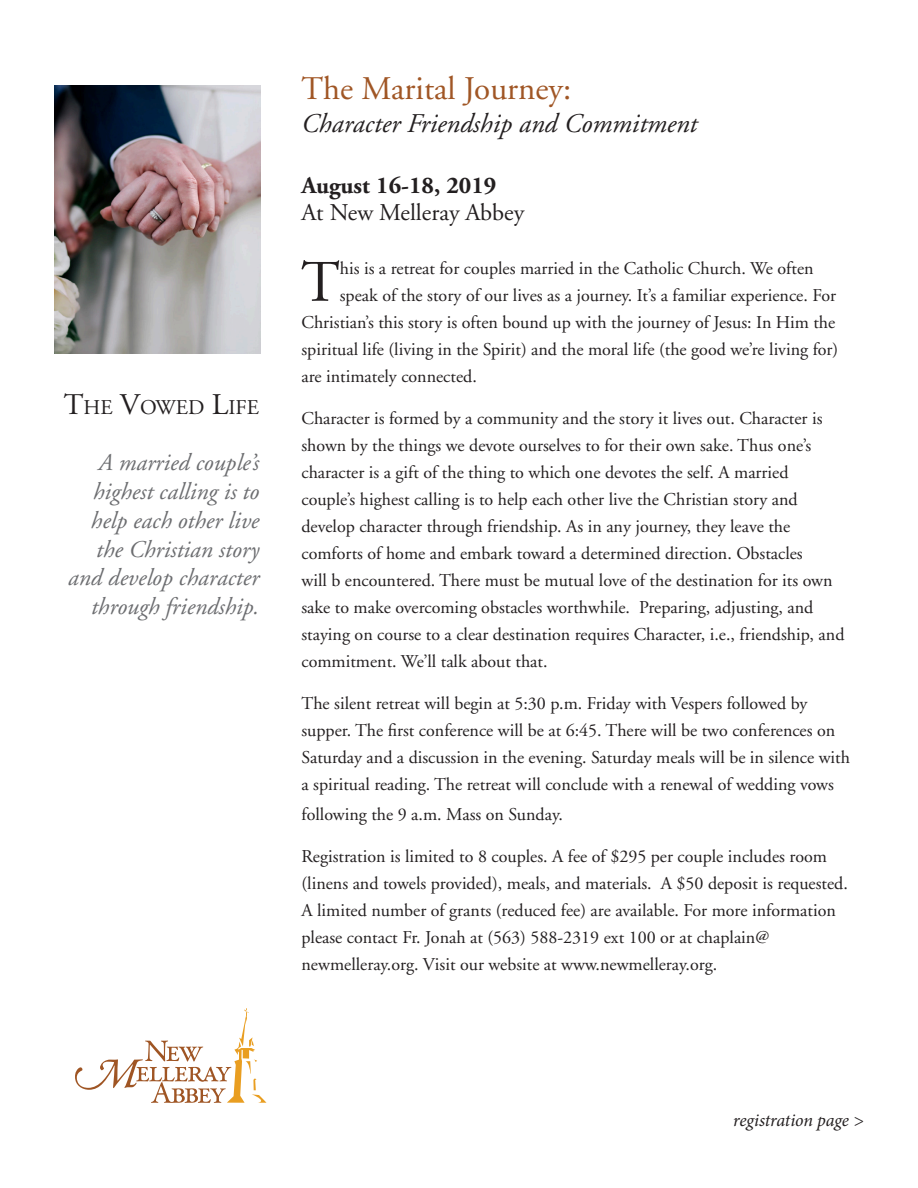
<style>
.page{position:relative;width:918px;height:1188px;background:#fff}
.page>*{position:absolute;margin:0;border:0;box-sizing:border-box;transform-origin:0 0}
.t1{font:58.65px "Adobe Garamond";color:#231f20}
.t2{font:33px "Adobe Garamond";color:#a05625}
.t3{font:italic 27px "Adobe Garamond";color:#231f20}
.t4{font:italic 24px/28.8px "Adobe Garamond";color:#6c6d70;text-align:right}
.t5{font:24px "Adobe Garamond";color:#231f20}
.t6{font:700 24px "Adobe Garamond";color:#231f20}
.t7{font:21px "Adobe Garamond";color:#231f20}
.t8{font:18px/27px "Adobe Garamond";color:#231f20}
.t9{font:italic 18px "Minion Pro";letter-spacing:-.01em;color:#231f20}
.s1{font-size:30px}
</style>
<div class="page">
<img style="left:54px;top:86px;width:206px;height:267px">
<svg style="left:75px;top:1008px;width:192px;height:95px"></svg>
<p class="t7" style="left:64px;top:396px;width:197px"><span class="s1">T</span>HE <span class="s1">V</span>OWED <span class="s1">L</span>IFE</p>
<h3 class="t4" style="left:68px;top:449px;width:192px">A married couple’s highest calling is to help each other live the Christian story and develop character through friendship.</h3>
<h2 class="t2" style="left:302px;top:71px;width:271px">The Marital Journey:</h2>
<h3 class="t3" style="left:302px;top:109px;width:397px">Character Friendship and Commitment</h3>
<h3 class="t6" style="left:302px;top:172px;width:196px">August 16-18, 2019</h3>
<h3 class="t5" style="left:302px;top:199px;width:224px">At New Melleray Abbey</h3>
<h1 class="t1" style="left:301px;top:251px;width:40px">T</h1>
<p class="t8" style="left:340px;top:255px;width:475px">his is a retreat for couples married in the Catholic Church. We often</p>
<p class="t8" style="left:340px;top:282px;width:498px">speak of the story of our lives as a journey. It’s a familiar experience. For</p>
<p class="t8" style="left:302px;top:309px;width:535px">Christian’s this story is often bound up with the journey of Jesus: In Him the</p>
<p class="t8" style="left:302px;top:336px;width:538px">spiritual life (living in the Spirit) and the moral life (the good we’re living for)</p>
<p class="t8" style="left:302px;top:363px;width:177px">are intimately connected.</p>
<p class="t8" style="left:302px;top:405px;width:545px">Character is formed by a community and the story it lives out. Character is shown by the things we devote ourselves to for their own sake. Thus one’s character is a gift of the thing to which one devotes the self. A married couple’s highest calling is to help each other live the Christian story and develop character through friendship. As in any journey, they leave the comforts of home and embark toward a determined direction. Obstacles<br>will b encountered. There must be mutual love of the destination for its own sake to make overcoming obstacles worthwhile. Preparing, adjusting, and staying on course to a clear destination requires Character, i.e., friendship, and commitment. We’ll talk about that.</p>
<p class="t8" style="left:302px;top:690px;width:550px">The silent retreat will begin at 5:30 p.m. Friday with Vespers followed by supper. The first conference will be at 6:45. There will be two conferences on Saturday and a discussion in the evening. Saturday meals will be in silence with a spiritual reading. The retreat will conclude with a renewal of wedding vows</p>
<p class="t8" style="left:302px;top:802px;width:263px">following the 9 a.m. Mass on Sunday.</p>
<p class="t8" style="left:302px;top:844px;width:548px">Registration is limited to 8 couples. A fee of $295 per couple includes room (linens and towels provided), meals, and materials. A $50 deposit is requested.<br>A limited number of grants (reduced fee) are available. For more information please contact Fr. Jonah at (563) 588-2319 ext 100 or at chaplain@ newmelleray.org. Visit our website at www.newmelleray.org.</p>
<p class="t9" style="left:733px;top:1108px;width:132px">registration page &gt;</p>
</div>
